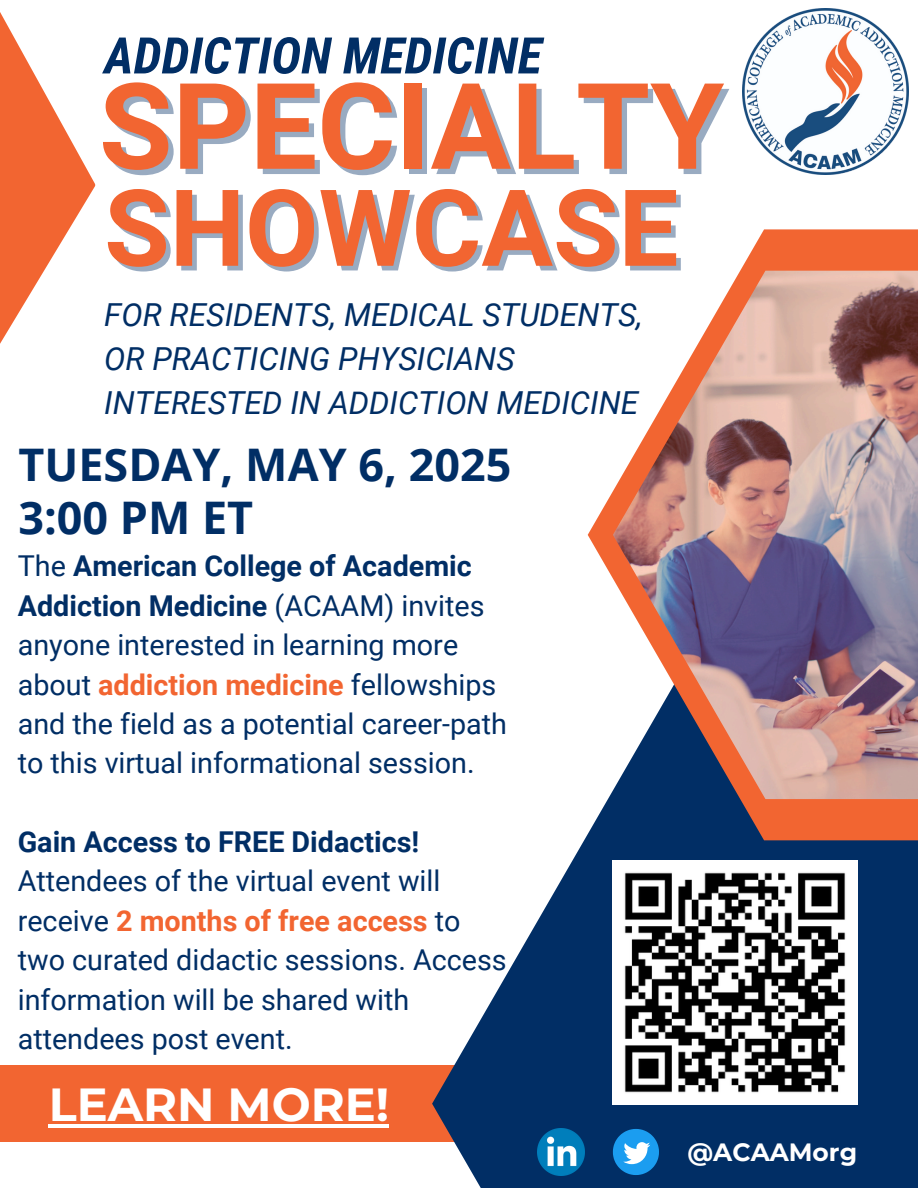
<style>
.page{position:relative;width:918px;height:1188px;background:#fff}
.page>*{position:absolute;margin:0;border:0;box-sizing:border-box;transform-origin:0 0}
.t1{font:700 119.85px "Roboto";color:#f26531}
.t2{font:700 106.5px "Roboto";color:#f26531}
.t3{font:italic 700 50.55px "Roboto Condensed";color:#012e65}
.t4{font:700 46.2px "Montserrat";color:#fff}
.t5{font:700 45px "Open Sans";color:#012e65}
.t6{font:italic 31.8px/43.8px "Roboto";color:#012e65}
.t7{font:28.8px/39.3px "Roboto";color:#012e65}
.t8{font:700 24.9px "Montserrat";color:#fff}
.s1{font-weight:700}
.s2{font-weight:700;color:#f26531}
</style>
<div class="page">
<div style="left:0;top:1066px;width:908px;height:76px;background:#f26531"></div>
<svg style="left:432px;top:834px;width:486px;height:354px;fill:#012e65"></svg>
<svg style="left:588px;top:229px;width:330px;height:611px"></svg>
<img style="left:613px;top:271px;width:305px;height:528px">
<svg style="left:0;top:12px;width:96px;height:332px"></svg>
<img style="left:742px;top:8px;width:167px;height:167px">
<svg style="left:613px;top:1129px;width:46px;height:46px;background:#3b96d5"></svg>
<img style="left:538px;top:1129px;width:46px;height:46px">
<img style="left:613px;top:861px;width:244px;height:244px">
<hr style="left:49px;top:1124px;width:340px;height:3px;background:#fff">
<p class="t3" style="left:104px;top:27px;width:439px">ADDICTION MEDICINE</p>
<h2 class="t1" style="left:99px;top:58px;width:627px">SPECIALTY</h2>
<p class="t2" style="left:104px;top:167px;width:576px">SHOWCASE</p>
<h4 class="t6" style="left:104px;top:293px;width:540px">FOR RESIDENTS, MEDICAL STUDENTS,<br>OR PRACTICING PHYSICIANS<br>INTERESTED IN ADDICTION MEDICINE</h4>
<h6 class="t5" style="left:18px;top:433px;width:494px">TUESDAY, MAY 6, 2025</h6>
<h6 class="t5" style="left:18px;top:486px;width:236px">3:00 PM ET</h6>
<h3 class="t7" style="left:18px;top:547px;width:491px">The <span class="s1">American College of Academic Addiction Medicine</span> (ACAAM) invites anyone interested in learning more about <span class="s2">addiction medicine</span> fellowships and the field as a potential career-path to this virtual informational session.</h3>
<h1 class="t7" style="left:18px;top:823px;width:491px"><span class="s1">Gain Access to FREE Didactics!<br></span>Attendees of the virtual event will receive <span class="s2">2 months of free access</span> to two curated didactic sessions. Access information will be shared with attendees post event.</h1>
<p class="t4" style="left:49px;top:1077px;width:342px">LEARN MORE!</p>
<p class="t8" style="left:688px;top:1137px;width:171px">@ACAAMorg</p>
</div>
